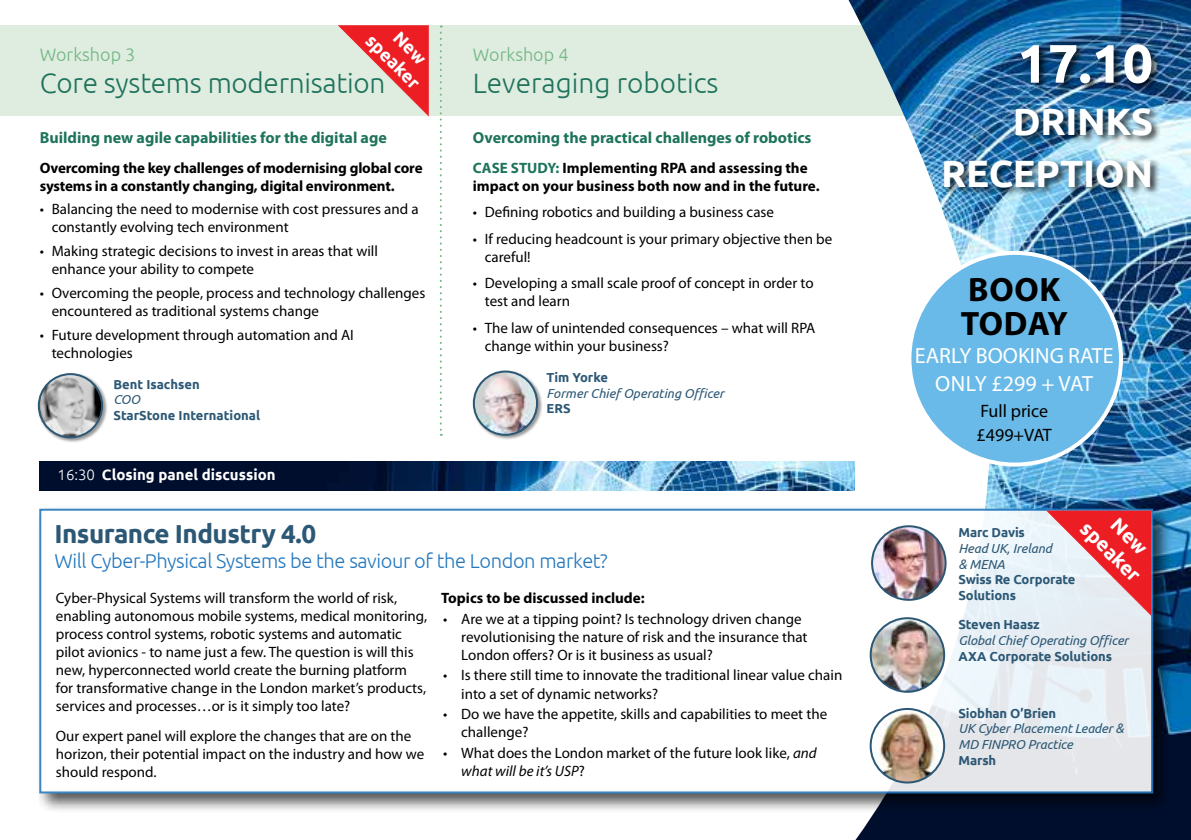
<style>
.page{position:relative;width:1191px;height:840px;background:#fff}
.page>*{position:absolute;margin:0;border:0;box-sizing:border-box;transform-origin:0 0}
.t1{font:700 54px "Ubuntu";color:#fff}
.t2{font:700 38px "Ubuntu";color:#fff}
.t3{font:700 33.8px/33.8px "Myriad Pro";letter-spacing:.02em;color:#000}
.t4{font:300 28px "Ubuntu";letter-spacing:-.01em;color:#1e735c}
.t5{font:700 26px "Ubuntu";letter-spacing:-.02em;color:#2c5875}
.t6{font:22px/28px "Myriad Pro";color:#fff;text-align:center}
.t7{font:300 20px "Ubuntu";letter-spacing:-.02em;color:#2478be}
.t8{font:700 20px/24px "Ubuntu";color:#fff;text-align:center}
.t9{font:300 18px "Ubuntu";color:#6fb783}
.t10{font:18px/23.6px "Myriad Pro";color:#000}
.t11{font:700 18px/21.6px "Ubuntu";color:#fff;text-align:center}
.t12{font:700 16px "Myriad Pro";color:#1e735c}
.t13{font:15px/18px "Myriad Pro";color:#000}
.t14{font:700 15px/18px "Myriad Pro";letter-spacing:-.01em;color:#000}
.t15{font:700 15px "Ubuntu";color:#fff}
.t16{font:700 13px/15.6px "Ubuntu";letter-spacing:-.01em;color:#2c5875}
.t17{font:italic 13px/15.6px "Ubuntu";letter-spacing:-.01em;color:#2c5875}
.s1{font-weight:300}
.s2{color:#1e735c}
.s3{font-style:italic}
</style>
<div class="page">
<div style="left:0;top:26px;width:975px;height:90px;background:#dfece0"></div>
<img style="left:848px;top:0;width:343px;height:839px">
<img style="left:39px;top:461px;width:815px;height:28px">
<div style="left:909px;top:253px;width:212px;height:211px;background:#69bae8;border-radius:50%"></div>
<div style="left:942px;top:43px;width:219px;height:154px;background:#000;opacity:.75"></div>
<div style="left:35px;top:504px;width:1138px;height:309px;background:#000;opacity:.75"></div>
<div style="left:39px;top:508px;width:1114px;height:285px;background:linear-gradient(to right,#fff,#eef2f5);border:2px solid #2478be"></div>
<img style="left:872px;top:526px;width:73px;height:73px;border-radius:37px">
<div style="left:871px;top:525px;width:75px;height:75px;border:2px solid #2c5875;border-radius:50%"></div>
<img style="left:870px;top:618px;width:74px;height:73px;border-radius:37px">
<div style="left:869px;top:617px;width:76px;height:75px;border:2px solid #2c5875;border-radius:50%"></div>
<div style="left:472px;top:369px;width:71px;height:71px;background:#000;opacity:.4"></div>
<img style="left:474px;top:371px;width:63px;height:63px;border-radius:32px">
<div style="left:473px;top:370px;width:65px;height:65px;border:2px solid #2c5875;border-radius:50%"></div>
<svg style="left:440px;top:26px;width:2px;height:409px"></svg>
<img style="left:870px;top:708px;width:74px;height:74px;border-radius:37px">
<div style="left:869px;top:707px;width:76px;height:76px;border:2px solid #2c5875;border-radius:50%"></div>
<div style="left:37px;top:372px;width:71px;height:71px;background:#000;opacity:.4"></div>
<img style="left:39px;top:374px;width:63px;height:63px;border-radius:32px">
<div style="left:38px;top:373px;width:65px;height:65px;border:2px solid #2c5875;border-radius:50%"></div>
<svg style="left:338px;top:25px;width:91px;height:91px"></svg>
<svg style="left:1046px;top:510px;width:105px;height:105px;background:#e8858c"></svg>
<p class="t11" style="left:392px;top:14px;width:69px;rotate:45deg">New speaker</p>
<p class="t9" style="left:40px;top:43px;width:97px">Workshop 3</p>
<h3 class="t4" style="left:40px;top:66px;width:347px">Core systems modernisation</h3>
<p class="t12" style="left:40px;top:127px;width:349px">Building new agile capabilities for the digital age</p>
<p class="t14" style="left:40px;top:158px;width:384px">Overcoming the key challenges of modernising global core systems in a constantly changing, digital environment.</p>
<p class="t13" style="left:52px;top:200px;width:368px;text-indent:-12px">• Balancing the need to modernise with cost pressures and a constantly evolving tech environment</p>
<p class="t13" style="left:52px;top:242px;width:328px;text-indent:-12px">• Making strategic decisions to invest in areas that will enhance your ability to compete</p>
<p class="t13" style="left:52px;top:283px;width:375px;text-indent:-12px">• Overcoming the people, process and technology challenges encountered as traditional systems change</p>
<p class="t13" style="left:52px;top:325px;width:303px;text-indent:-12px">• Future development through automation and AI technologies</p>
<p class="t16" style="left:113px;top:376px;width:88px">Bent Isachsen</p>
<p class="t17" style="left:113px;top:391px;width:28px">COO</p>
<p class="t16" style="left:113px;top:407px;width:148px">StarStone International</p>
<p class="t15" style="left:58px;top:465px;width:220px"><span class="s1">16:30</span> Closing panel discussion</p>
<p class="t9" style="left:473px;top:43px;width:97px">Workshop 4</p>
<h3 class="t4" style="left:473px;top:66px;width:247px">Leveraging robotics</h3>
<p class="t12" style="left:473px;top:127px;width:340px">Overcoming the practical challenges of robotics</p>
<p class="t14" style="left:473px;top:158px;width:348px"><span class="s2">CASE STUDY:</span> Implementing RPA and assessing the impact on your business both now and in the future.</p>
<p class="t13" style="left:473px;top:203px;width:303px">• Defining robotics and building a business case</p>
<p class="t13" style="left:485px;top:229px;width:349px;text-indent:-12px">• If reducing headcount is your primary objective then be careful!</p>
<p class="t13" style="left:485px;top:274px;width:330px;text-indent:-12px">• Developing a small scale proof of concept in order to test and learn</p>
<p class="t13" style="left:485px;top:318px;width:332px;text-indent:-12px">• The law of unintended consequences – what will RPA change within your business?</p>
<p class="t16" style="left:546px;top:369px;width:63px">Tim Yorke</p>
<p class="t17" style="left:546px;top:384px;width:179px">Former Chief Operating Officer</p>
<p class="t16" style="left:546px;top:400px;width:26px">ERS</p>
<h3 class="t5" style="left:54px;top:517px;width:263px">Insurance Industry 4.0</h3>
<h3 class="t7" style="left:54px;top:549px;width:555px">Will Cyber-Physical Systems be the saviour of the London market?</h3>
<p class="t13" style="left:56px;top:588px;width:373px">Cyber-Physical Systems will transform the world of risk, enabling autonomous mobile systems, medical monitoring, process control systems, robotic systems and automatic pilot avionics - to name just a few. The question is will this new, hyperconnected world create the burning platform for transformative change in the London market’s products, services and processes…or is it simply too late?</p>
<p class="t13" style="left:56px;top:726px;width:370px">Our expert panel will explore the changes that are on the horizon, their potential impact on the industry and how we should respond.</p>
<p class="t14" style="left:441px;top:588px;width:205px">Topics to be discussed include:</p>
<p class="t13" style="left:461px;top:609px;width:348px;text-indent:-18px">• Are we at a tipping point? Is technology driven change revolutionising the nature of risk and the insurance that<br>London offers? Or is it business as usual?</p>
<p class="t13" style="left:461px;top:665px;width:382px;text-indent:-18px">• Is there still time to innovate the traditional linear value chain into a set of dynamic networks?</p>
<p class="t13" style="left:461px;top:704px;width:367px;text-indent:-18px">• Do we have the appetite, skills and capabilities to meet the challenge?</p>
<p class="t13" style="left:461px;top:743px;width:357px;text-indent:-18px">• What does the London market of the future look like, <span class="s3">and what will be it’s USP</span>?</p>
<h1 class="t1" style="left:1017px;top:31px;width:137px">17.10</h1>
<h2 class="t2" style="left:1012px;top:98px;width:24px">drinks</h2>
<h2 class="t2" style="left:941px;top:150px;width:24px">reception</h2>
<h3 class="t3" style="left:960px;top:272px;width:109px">BOOK<br>TODAY</h3>
<h3 class="t6" style="left:915px;top:341px;width:198px">Early booking rate only £299 + VAT</h3>
<p class="t10" style="left:976px;top:398px;width:73px">Full price £499+VAT</p>
<h3 class="t8" style="left:1109px;top:499px;width:77px;rotate:45deg">New speaker</h3>
<p class="t16" style="left:958px;top:524px;width:68px">Marc Davis</p>
<p class="t17" style="left:958px;top:539px;width:95px">Head UK, Ireland &amp; MENA</p>
<p class="t16" style="left:958px;top:571px;width:118px">Swiss Re Corporate<br>Solutions</p>
<p class="t16" style="left:958px;top:616px;width:83px">Steven Haasz</p>
<p class="t17" style="left:958px;top:631px;width:171px">Global Chief Operating Officer</p>
<p class="t16" style="left:958px;top:647px;width:155px">AXA Corporate Solutions</p>
<p class="t16" style="left:958px;top:704px;width:99px">Siobhan O’Brien</p>
<p class="t17" style="left:958px;top:720px;width:167px">UK Cyber Placement Leader &amp;<br>MD FINPRO Practice</p>
<p class="t16" style="left:958px;top:751px;width:39px">Marsh</p>
</div>
